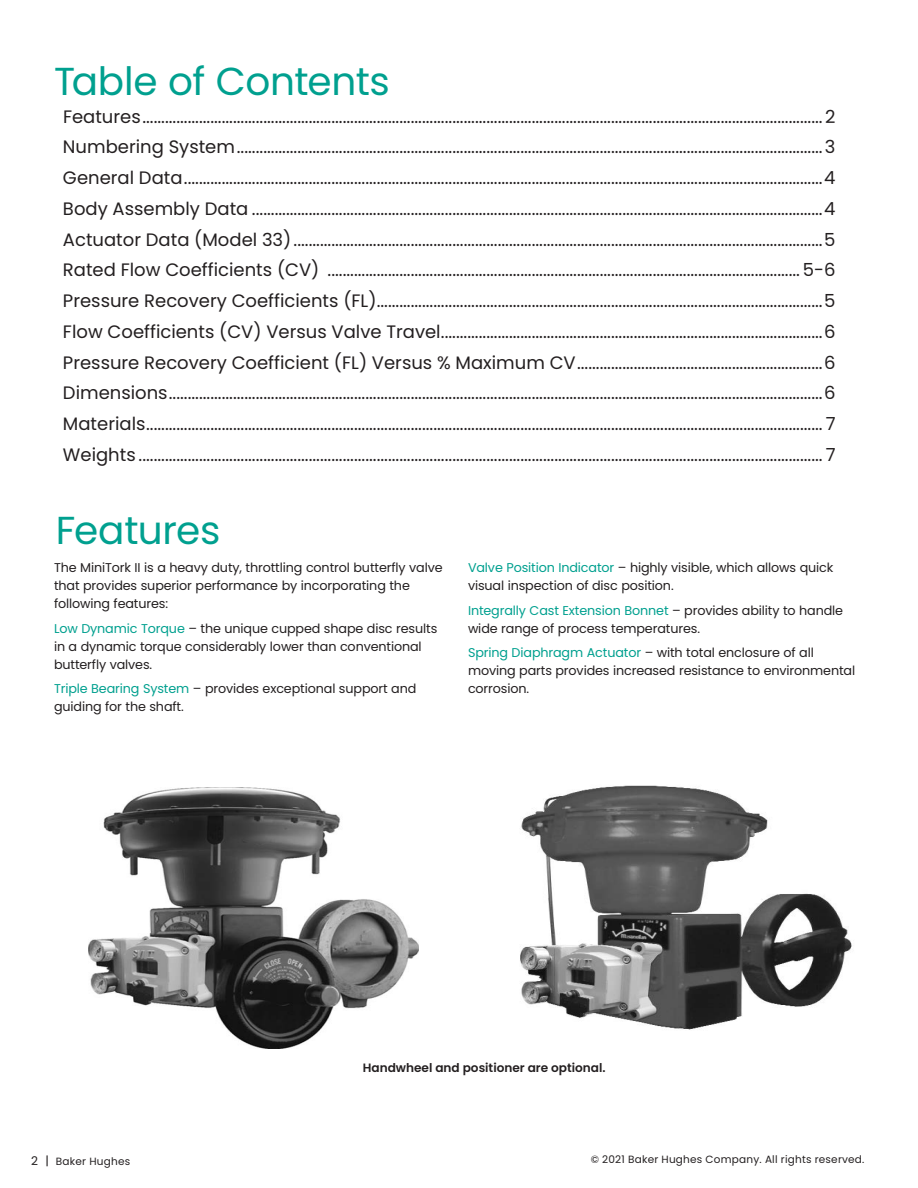
<style>
.page{position:relative;width:918px;height:1188px;background:#fff}
.page>*{position:absolute;margin:0;border:0;box-sizing:border-box;transform-origin:0 0}
.Headline_-_Level_1{font:39px "Poppins";letter-spacing:-.015em;color:#00a08f}
.t1{font:18px "Poppins";color:#231f20}
.t2{font:12.75px/18px "Poppins";letter-spacing:-.01em;color:#231f20}
.t3{font:600 12.15px "Poppins";color:#231f20}
.t4{font:10.5px "Poppins";letter-spacing:.02em;color:#231f20}
.s1{color:#00a08f}
.s2{font-size:12px}
</style>
<div class="page">
<img style="left:520px;top:785px;width:332px;height:245px">
<img style="left:88px;top:788px;width:330px;height:260px">
<p class="Headline_-_Level_1" style="left:54px;top:59px;width:337px">Table of Contents</p>
<p class="t1" style="left:63px;top:106px;width:774px">Features....................................................................................................................................................................................2</p>
<p class="t1" style="left:63px;top:137px;width:774px">Numbering System...........................................................................................................................................................3</p>
<p class="t1" style="left:63px;top:167px;width:774px">General Data.........................................................................................................................................................................4</p>
<p class="t1" style="left:63px;top:198px;width:774px">Body Assembly Data .......................................................................................................................................................4</p>
<p class="t1" style="left:63px;top:229px;width:774px">Actuator Data (Model 33) ............................................................................................................................................5</p>
<p class="t1" style="left:63px;top:260px;width:774px">Rated Flow Coefficients (CV) .............................................................................................................................5-6</p>
<p class="t1" style="left:63px;top:290px;width:774px">Pressure Recovery Coefficients (FL)......................................................................................................................5</p>
<p class="t1" style="left:63px;top:321px;width:774px">Flow Coefficients (CV) Versus Valve Travel.....................................................................................................6</p>
<p class="t1" style="left:63px;top:352px;width:774px">Pressure Recovery Coefficient (FL) Versus % Maximum CV.................................................................6</p>
<p class="t1" style="left:63px;top:383px;width:774px">Dimensions.............................................................................................................................................................................6</p>
<p class="t1" style="left:63px;top:413px;width:774px">Materials................................................................................................................................................................................... 7</p>
<p class="t1" style="left:63px;top:444px;width:774px">Weights ..................................................................................................................................................................................... 7</p>
<p class="Headline_-_Level_1" style="left:56px;top:508px;width:166px">Features</p>
<p class="t2" style="left:54px;top:558px;width:390px">The MiniTork II is a heavy duty, throttling control butterfly valve that provides superior performance by incorporating the following features:</p>
<p class="t2" style="left:54px;top:619px;width:385px"><span class="s1">Low Dynamic Torque</span> – the unique cupped shape disc results in a dynamic torque considerably lower than conventional butterfly valves.</p>
<p class="t2" style="left:54px;top:680px;width:364px"><span class="s1">Triple Bearing System</span> – provides exceptional support and guiding for the shaft.</p>
<p class="t2" style="left:468px;top:558px;width:367px"><span class="s1">Valve Position Indicator</span> – highly visible, which allows quick visual inspection of disc position.</p>
<p class="t2" style="left:468px;top:601px;width:377px"><span class="s1">Integrally Cast Extension Bonnet</span> – provides ability to handle wide range of process temperatures.</p>
<p class="t2" style="left:468px;top:644px;width:389px"><span class="s1">Spring Diaphragm Actuator</span> – with total enclosure of all moving parts provides increased resistance to environmental corrosion.</p>
<p class="t3" style="left:363px;top:1061px;width:244px">Handwheel and positioner are optional.</p>
<p class="t4" style="left:31px;top:1155px;width:100px"><span class="s2">2 |</span> Baker Hughes</p>
<p class="t4" style="left:591px;top:1153px;width:275px">© 2021 Baker Hughes Company. All rights reserved.</p>
</div>
